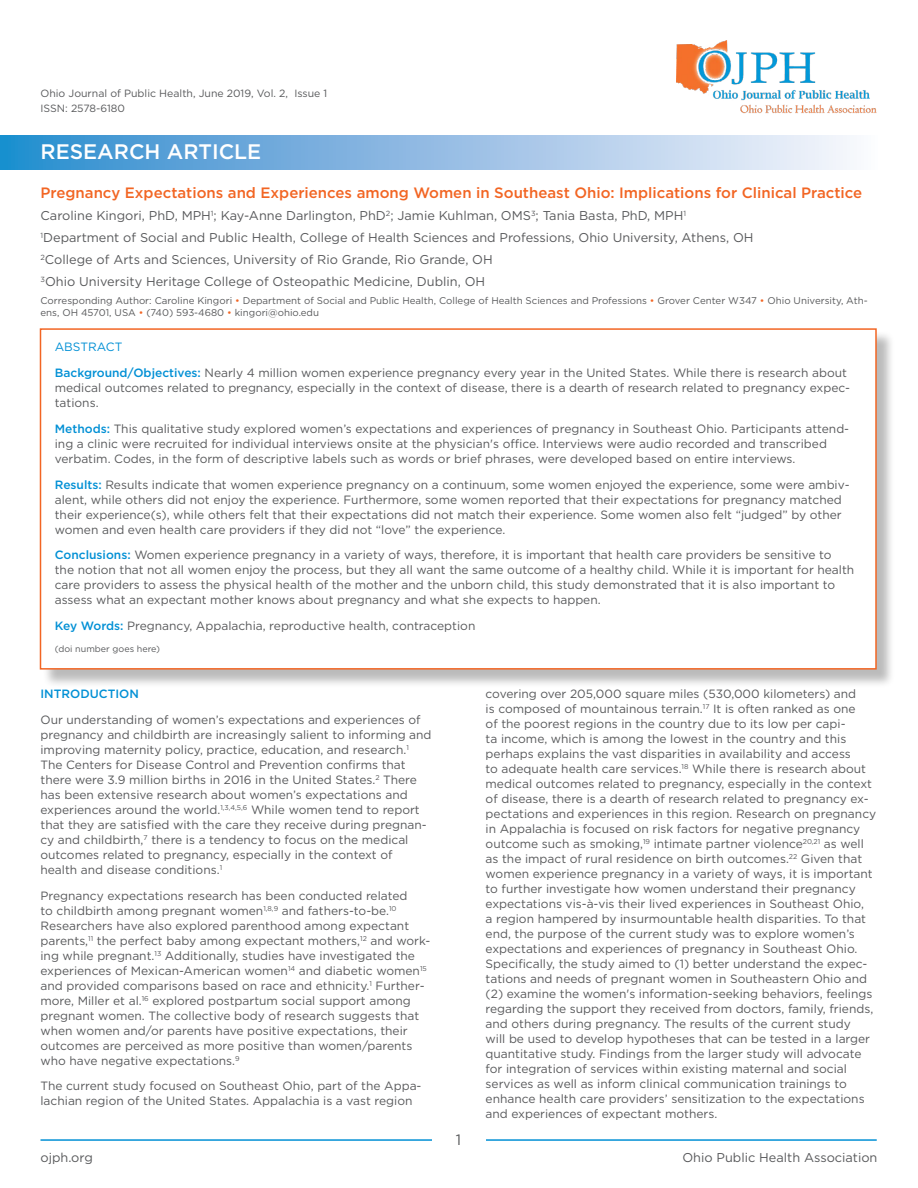
<style>
.page{position:relative;width:918px;height:1188px;background:#fff}
.page>*{position:absolute;margin:0;border:0;box-sizing:border-box;transform-origin:0 0}
.t1{font:500 21px "Gotham";color:#fff}
.t2{font:500 15px "Gotham";color:#f26523}
.t3{font:15px "Gotham";color:#58595b}
.t4{font:12.75px/22px "Gotham";color:#58595b}
.t5{font:12px/15px "Gotham";color:#58595b}
.t6{font:500 12px "Gotham";color:#0290d5}
.t7{font:10.5px/15px "Gotham";color:#58595b}
.t8{font:9.75px/11.7px "Gotham";color:#58595b}
.t9{font:9px "Gotham";color:#58595b}
.s1{color:#f26523}
.s2{color:#0290d5}
.s3{font-weight:500;color:#0290d5}
</style>
<div class="page">
<hr style="left:40px;top:1139px;width:837px;height:2px;background:#0290d5">
<div style="left:432px;top:1121px;width:54px;height:37px;background:#fff"></div>
<div style="left:42px;top:331px;width:854px;height:357px;background:#000;opacity:.27"></div>
<div style="left:40px;top:328px;width:837px;height:342px;background:#fff;border:2px solid #f26523"></div>
<img style="left:677px;top:40px;width:200px;height:74px">
<div style="left:0;top:135px;width:878px;height:35px;background:linear-gradient(to right,#2a89cd,#fdf5fc)"></div>
<p class="t7" style="left:40px;top:86px;width:288px">Ohio Journal of Public Health, June 2019, Vol. 2, Issue 1<br>ISSN: 2578-6180</p>
<h1 class="t1" style="left:40px;top:138px;width:222px">RESEARCH ARTICLE</h1>
<p class="t2" style="left:40px;top:183px;width:823px">Pregnancy Expectations and Experiences among Women in Southeast Ohio: Implications for Clinical Practice</p>
<p class="t4" style="left:40px;top:204px;width:715px">Caroline Kingori, PhD, MPH<sup>1</sup>; Kay-Anne Darlington, PhD<sup>2</sup>; Jamie Kuhlman, OMS<sup>3</sup>; Tania Basta, PhD, MPH<sup>1<br>1</sup>Department of Social and Public Health, College of Health Sciences and Professions, Ohio University, Athens, OH <sup>2</sup>College of Arts and Sciences, University of Rio Grande, Rio Grande, OH<br><sup>3</sup>Ohio University Heritage College of Osteopathic Medicine, Dublin, OH</p>
<p class="t8" style="left:40px;top:295px;width:829px">Corresponding Author: Caroline Kingori <span class="s1">•</span> Department of Social and Public Health, College of Health Sciences and Professions <span class="s1">•</span> Grover Center W347 <span class="s1">•</span> Ohio University, Ath&shy;ens, OH 45701, USA <span class="s1">•</span> (740) 593-4680 <span class="s1">•</span> kingori@ohio.edu</p>
<p class="t5" style="left:55px;top:334px;width:794px;line-height:25.8px"><span class="s2">ABSTRACT<br></span><span class="s3">Background/Objectives:</span> Nearly 4 million women experience pregnancy every year in the United States. While there is research about</p>
<p class="t5" style="left:55px;top:380px;width:797px">medical outcomes related to pregnancy, especially in the context of disease, there is a dearth of research related to pregnancy expec&shy;tations.</p>
<p class="t5" style="left:55px;top:421px;width:796px"><span class="s3">Methods:</span> This qualitative study explored women’s expectations and experiences of pregnancy in Southeast Ohio. Participants attend&shy;ing a clinic were recruited for individual interviews onsite at the physician's office. Interviews were audio recorded and transcribed verbatim. Codes, in the form of descriptive labels such as words or brief phrases, were developed based on entire interviews.</p>
<p class="t5" style="left:55px;top:477px;width:796px"><span class="s3">Results:</span> Results indicate that women experience pregnancy on a continuum, some women enjoyed the experience, some were ambiv&shy;alent, while others did not enjoy the experience. Furthermore, some women reported that their expectations for pregnancy matched their experience(s), while others felt that their expectations did not match their experience. Some women also felt “judged” by other women and even health care providers if they did not “love” the experience.</p>
<p class="t5" style="left:55px;top:547px;width:801px"><span class="s3">Conclusions:</span> Women experience pregnancy in a variety of ways, therefore, it is important that health care providers be sensitive to<br>the notion that not all women enjoy the process, but they all want the same outcome of a healthy child. While it is important for health care providers to assess the physical health of the mother and the unborn child, this study demonstrated that it is also important to assess what an expectant mother knows about pregnancy and what she expects to happen.</p>
<p class="t5" style="left:55px;top:618px;width:422px"><span class="s3">Key Words:</span> Pregnancy, Appalachia, reproductive health, contraception</p>
<p class="t9" style="left:55px;top:643px;width:107px">(doi number goes here)</p>
<p class="t6" style="left:40px;top:686px;width:100px">INTRODUCTION</p>
<p class="t5" style="left:40px;top:712px;width:393px">Our understanding of women’s expectations and experiences of pregnancy and childbirth are increasingly salient to informing and improving maternity policy, practice, education, and research.<sup>1<br></sup>The Centers for Disease Control and Prevention confirms that there were 3.9 million births in 2016 in the United States.<sup>2</sup> There has been extensive research about women’s expectations and experiences around the world.<sup>1,3,4,5,6</sup> While women tend to report that they are satisfied with the care they receive during pregnan&shy;cy and childbirth,<sup>7</sup> there is a tendency to focus on the medical outcomes related to pregnancy, especially in the context of health and disease conditions.<sup>1</sup></p>
<p class="t5" style="left:40px;top:888px;width:392px">Pregnancy expectations research has been conducted related<br>to childbirth among pregnant women<sup>1,8,9</sup> and fathers-to-be.<sup>10<br></sup>Researchers have also explored parenthood among expectant parents,<sup>11</sup> the perfect baby among expectant mothers,<sup>12</sup> and work&shy;ing while pregnant.<sup>13</sup> Additionally, studies have investigated the experiences of Mexican-American women<sup>14</sup> and diabetic women<sup>15 </sup>and provided comparisons based on race and ethnicity.<sup>1</sup> Further&shy;more, Miller et al.<sup>16</sup> explored postpartum social support among pregnant women. The collective body of research suggests that when women and/or parents have positive expectations, their outcomes are perceived as more positive than women/parents who have negative expectations.<sup>9</sup></p>
<p class="t5" style="left:40px;top:1078px;width:383px">The current study focused on Southeast Ohio, part of the Appa&shy;lachian region of the United States. Appalachia is a vast region</p>
<p class="t5" style="left:486px;top:686px;width:392px">covering over 205,000 square miles (530,000 kilometers) and<br>is composed of mountainous terrain.<sup>17</sup> It is often ranked as one<br>of the poorest regions in the country due to its low per capi-<br>ta income, which is among the lowest in the country and this perhaps explains the vast disparities in availability and access<br>to adequate health care services.<sup>18</sup> While there is research about medical outcomes related to pregnancy, especially in the context of disease, there is a dearth of research related to pregnancy ex&shy;pectations and experiences in this region. Research on pregnancy in Appalachia is focused on risk factors for negative pregnancy outcome such as smoking,<sup>19</sup> intimate partner violence<sup>20,21</sup> as well as the impact of rural residence on birth outcomes.<sup>22</sup> Given that women experience pregnancy in a variety of ways, it is important to further investigate how women understand their pregnancy expectations vis-à-vis their lived experiences in Southeast Ohio,<br>a region hampered by insurmountable health disparities. To that end, the purpose of the current study was to explore women’s expectations and experiences of pregnancy in Southeast Ohio.<br>Specifically, the study aimed to (1) better understand the expec&shy;tations and needs of pregnant women in Southeastern Ohio and (2) examine the women's information-seeking behaviors, feelings regarding the support they received from doctors, family, friends, and others during pregnancy. The results of the current study<br>will be used to develop hypotheses that can be tested in a larger quantitative study. Findings from the larger study will advocate for integration of services within existing maternal and social services as well as inform clinical communication trainings to enhance health care providers’ sensitization to the expectations and experiences of expectant mothers.</p>
<p class="t3" style="left:456px;top:1130px;width:7px">1</p>
<p class="t4" style="left:40px;top:1147px;width:54px">ojph.org</p>
<p class="t4" style="left:682px;top:1147px;width:197px">Ohio Public Health Association</p>
</div>
